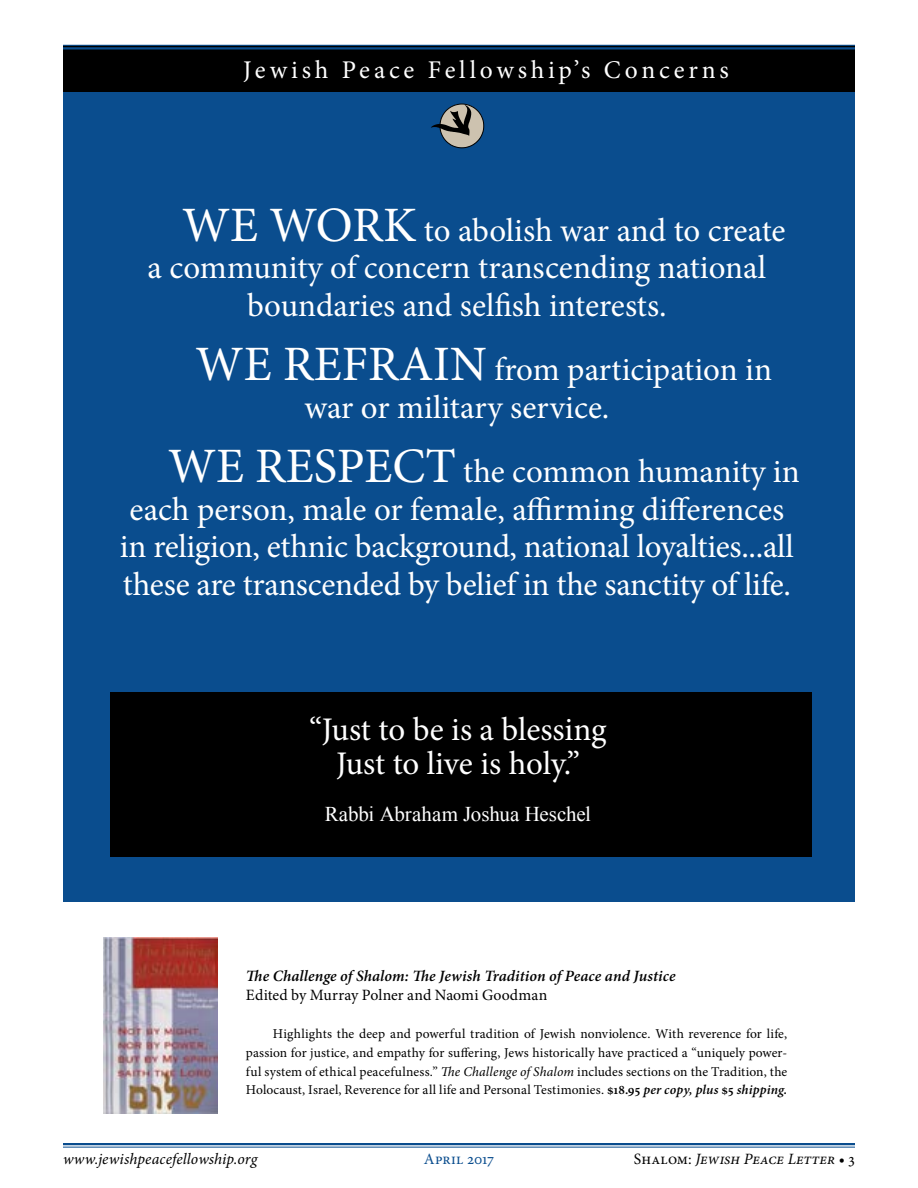
<style>
.page{position:relative;width:918px;height:1188px;background:#fff}
.page>*{position:absolute;margin:0;border:0;box-sizing:border-box;transform-origin:0 0}
.t1{font:33px/37.5px "Minion Pro";letter-spacing:-.005em;color:#fff}
.t2{font:25.5px "Minion Pro";letter-spacing:.135em;color:#fff}
.t3{font:21px "Times New Roman";letter-spacing:-.005em;color:#fff}
.t4{font:italic 600 15.75px "Minion Pro";letter-spacing:.005em;color:#000}
.t5{font:italic 15.75px "Minion Pro";color:#000}
.t6{font:15.75px "Minion Pro";letter-spacing:-.005em;color:#000}
.t7{font:15.75px "Minion Pro";letter-spacing:.005em;color:#0a4d8e}
.t8{font:13.5px/18.9px "Minion Pro";letter-spacing:.005em;color:#000;text-align:justify}
.s1{font-size:49.5px}
.s2{font-style:italic}
.s3{font-weight:600}
.s4{font-weight:600;font-style:italic}
.s5{font-style:normal}
</style>
<div class="page">
<div style="left:63px;top:82px;width:792px;height:820px;background:#0a4d8e"></div>
<div style="left:110px;top:693px;width:702px;height:164px;background:#000"></div>
<hr style="left:63px;top:1143px;width:792px;height:2px;background:#0a4d8e">
<hr style="left:63px;top:1147px;width:792px;height:1px;background:#0a4d8e">
<div style="left:63px;top:45px;width:792px;height:47px;background:#000"></div>
<hr style="left:63px;top:45px;width:792px;height:1px;background:#0a4d8e">
<hr style="left:63px;top:47px;width:792px;height:3px;background:#0a4d8e">
<img style="left:104px;top:938px;width:114px;height:176px">
<svg style="left:431px;top:104px;width:53px;height:44px"></svg>
<p class="t2" style="left:243px;top:52px;width:487px">Jewish Peace Fellowship’s Concerns</p>
<p class="t1" style="left:182px;top:212px;width:605px"><span class="s1">WE WORK</span> to abolish war and to create</p>
<p class="t1" style="left:148px;top:249px;width:620px">a community of concern transcending national</p>
<p class="t1" style="left:247px;top:287px;width:421px">boundaries and selfish interests.</p>
<p class="t1" style="left:304px;top:351px;width:469px;text-indent:-109px"><span class="s1">WE REFRAIN</span> from participation in war or military service.</p>
<p class="t1" style="left:120px;top:453px;width:681px;text-indent:48px"><span class="s1">WE RESPECT</span> the common humanity in each person, male or female, affirming differences in religion, ethnic background, national loyalties...all these are transcended by belief in the sanctity of life.</p>
<p class="t1" style="left:309px;top:712px;width:299px;line-height:34.5px;text-align:center">“Just to be is a blessing<br>Just to live is holy.”</p>
<p class="t3" style="left:325px;top:800px;width:268px">Rabbi Abraham Joshua Heschel</p>
<p class="t4" style="left:246px;top:965px;width:431px">The Challenge of Shalom: The Jewish Tradition of Peace and Justice</p>
<p class="t6" style="left:246px;top:984px;width:303px">Edited by Murray Polner and Naomi Goodman</p>
<p class="t8" style="left:246px;top:1024px;width:543px;text-indent:27px">Highlights the deep and powerful tradition of Jewish nonviolence. With reverence for life, passion for justice, and empathy for suffering, Jews historically have practiced a “uniquely power&shy;ful system of ethical peacefulness.” <span class="s2">The Challenge of Shalom</span> includes sections on the Tradition, the Holocaust, Israel, Reverence for all life and Personal Testimonies. <span class="s3">$18.95</span> <span class="s4">per copy, plus</span> <span class="s3">$5</span> <span class="s4">shipping.</span></p>
<p class="t5" style="left:63px;top:1148px;width:196px">www.jewishpeacefellowship.org</p>
<p class="t7" style="left:424px;top:1148px;width:72px">April 2017</p>
<p class="t5" style="left:634px;top:1148px;width:223px"><span class="s5">Shalom:</span> Jewish Peace Letter <span class="s5">• 3</span></p>
</div>
